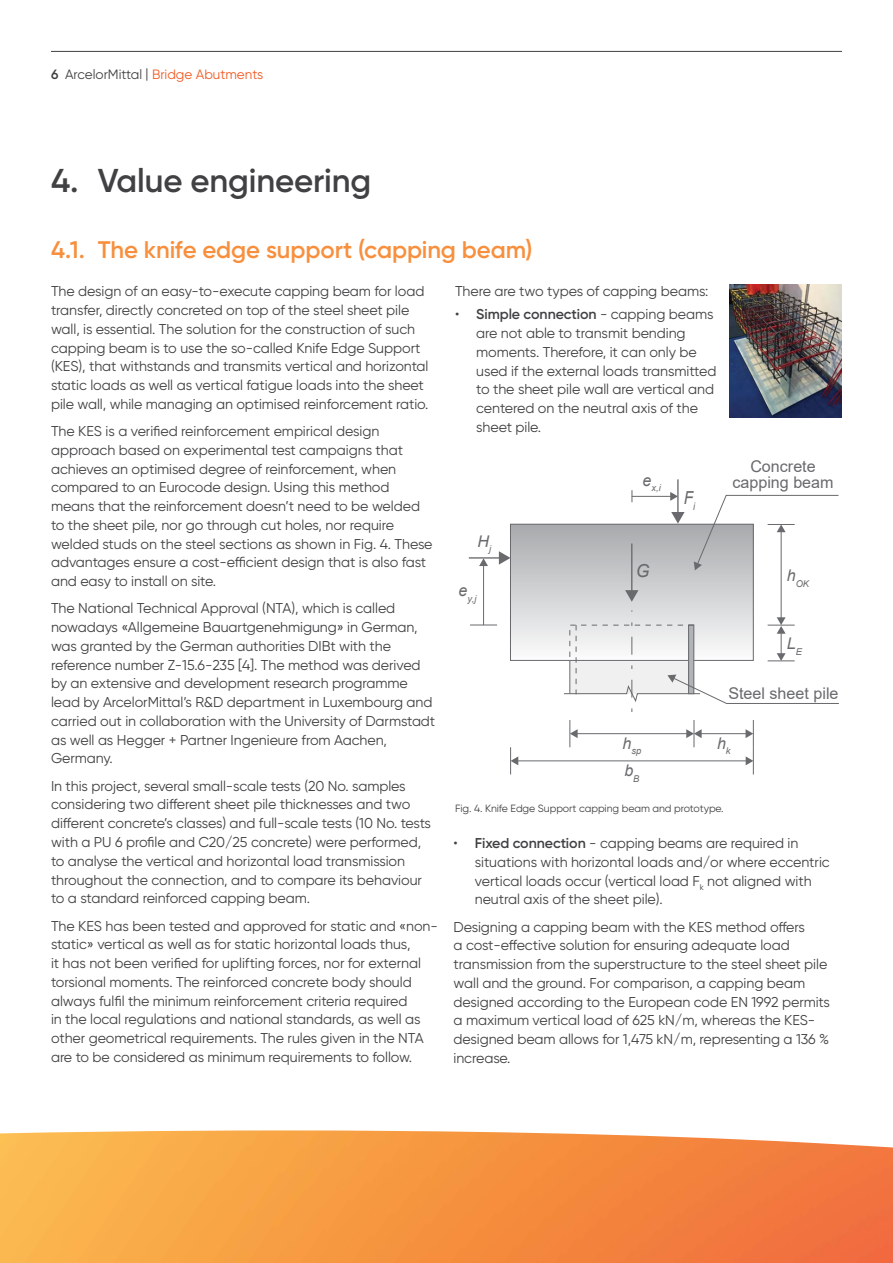
<style>
.page{position:relative;width:893px;height:1263px;background:#fff}
.page>*{position:absolute;margin:0;border:0;box-sizing:border-box;transform-origin:0 0}
.t1{font:600 33px "Gilroy";letter-spacing:-.005em;color:#414042}
.t2{font:600 24px "Gilroy";letter-spacing:-.005em;color:#f78f3d}
.t3{font:italic 17.85px "Arial";color:#696a6d;scale:.86 1}
.t4{font:italic 17.85px "Arial";color:#696a6d}
.t5{font:16.05px/16px "Arial";color:#696a6d;text-align:center}
.t6{font:italic 16.05px "Arial";color:#696a6d}
.t7{font:14.25px/18.8px "Gilroy";letter-spacing:-.005em;color:#414042}
.t8{font:13.5px "Gilroy";color:#f15a22}
.t9{font:10.5px "Gilroy";letter-spacing:-.005em;color:#414042}
.t10{font:italic 9.45px "Arial";color:#696a6d}
.s1{font-weight:600;color:#414042}
.s2{color:#414042}
.s3{font-weight:600}
</style>
<div class="page">
<hr style="left:51px;top:51px;width:791px;height:1px;background:#414042">
<img style="left:0;top:1130px;width:893px;height:133px">
<hr style="left:517px;top:760px;width:230px;height:1px;background:#696a6d">
<div style="left:510px;top:524px;width:243px;height:136px;background:linear-gradient(to bottom,#a7a9ac,#fbfbfb)"></div>
<div style="left:510px;top:524px;width:244px;height:137px;border:1px solid #696a6d"></div>
<hr style="left:576px;top:733px;width:112px;height:1px;background:#696a6d">
<svg style="left:569px;top:720px;width:9px;height:27px"></svg>
<svg style="left:510px;top:747px;width:8px;height:27px"></svg>
<hr style="left:700px;top:733px;width:47px;height:1px;background:#696a6d">
<svg style="left:686px;top:720px;width:16px;height:27px"></svg>
<svg style="left:746px;top:720px;width:8px;height:54px"></svg>
<hr style="left:781px;top:531px;width:1px;height:88px;background:#696a6d">
<hr style="left:483px;top:565px;width:1px;height:60px;background:#696a6d">
<svg style="left:479px;top:559px;width:9px;height:7px"></svg>
<svg style="left:470px;top:624px;width:27px;height:1px"></svg>
<hr style="left:677px;top:479px;width:2px;height:35px;background:#696a6d">
<svg style="left:671px;top:512px;width:14px;height:12px"></svg>
<hr style="left:631px;top:543px;width:1px;height:49px;background:#696a6d">
<svg style="left:625px;top:590px;width:13px;height:12px"></svg>
<svg style="left:631px;top:490px;width:1px;height:12px"></svg>
<hr style="left:632px;top:496px;width:39px;height:1px;background:#696a6d">
<svg style="left:670px;top:492px;width:8px;height:9px"></svg>
<svg style="left:694px;top:494px;width:145px;height:76px"></svg>
<hr style="left:469px;top:557px;width:32px;height:2px;background:#696a6d">
<svg style="left:499px;top:551px;width:11px;height:14px"></svg>
<svg style="left:563px;top:610px;width:276px;height:102px"></svg>
<img style="left:730px;top:285px;width:112px;height:133px">
<p class="t8" style="left:51px;top:66px;width:214px"><span class="s1">6</span> <span class="s2">ArcelorMittal |</span> Bridge Abutments</p>
<h1 class="t1" style="left:51px;top:160px;width:322px">4. Value engineering</h1>
<h2 class="t2" style="left:51px;top:235px;width:483px">4.1. The knife edge support (capping beam)</h2>
<p class="t7" style="left:51px;top:282px;width:379px">The design of an easy-to-execute capping beam for load transfer, directly concreted on top of the steel sheet pile wall, is essential. The solution for the construction of such capping beam is to use the so-called Knife Edge Support (KES), that withstands and transmits vertical and horizontal static loads as well as vertical fatigue loads into the sheet pile wall, while managing an optimised reinforcement ratio.</p>
<p class="t7" style="left:51px;top:422px;width:383px">The KES is a verified reinforcement empirical design approach based on experimental test campaigns that achieves an optimised degree of reinforcement, when compared to an Eurocode design. Using this method means that the reinforcement doesn’t need to be welded to the sheet pile, nor go through cut holes, nor require welded studs on the steel sections as shown in Fig. 4. These advantages ensure a cost-efficient design that is also fast and easy to install on site.</p>
<p class="t7" style="left:51px;top:599px;width:386px">The National Technical Approval (NTA), which is called nowadays «AlIgemeine Bauartgenehmigung» in German, was granted by the German authorities DIBt with the reference number Z-15.6-235 [4]. The method was derived by an extensive and development research programme lead by ArcelorMittal’s R&amp;D department in Luxembourg and carried out in collaboration with the University of Darmstadt as well as Hegger + Partner Ingenieure from Aachen, Germany.</p>
<p class="t7" style="left:51px;top:776px;width:381px">In this project, several small-scale tests (20 No. samples considering two different sheet pile thicknesses and two different concrete’s classes) and full-scale tests (10 No. tests with a PU 6 profile and C20/25 concrete) were performed, to analyse the vertical and horizontal load transmission throughout the connection, and to compare its behaviour to a standard reinforced capping beam.</p>
<p class="t7" style="left:51px;top:916px;width:388px">The KES has been tested and approved for static and «non&shy;static» vertical as well as for static horizontal loads thus,<br>it has not been verified for uplifting forces, nor for external torsional moments. The reinforced concrete body should always fulfil the minimum reinforcement criteria required<br>in the local regulations and national standards, as well as other geometrical requirements. The rules given in the NTA are to be considered as minimum requirements to follow.</p>
<p class="t7" style="left:455px;top:282px;width:255px">There are two types of capping beams:</p>
<p class="t7" style="left:476px;top:305px;width:242px;text-indent:-21px">• <span class="s3">Simple connection</span> - capping beams are not able to transmit bending moments. Therefore, it can only be used if the external loads transmitted to the sheet pile wall are vertical and centered on the neutral axis of the sheet pile.</p>
<p class="t5" style="left:732px;top:459px;width:103px">Concrete capping beam</p>
<p class="t10" style="left:643px;top:482px;width:20px"><sup>e</sup>x,i</p>
<p class="t3" style="left:684px;top:486px;width:15px">F<sub>i</sub></p>
<p class="t6" style="left:477px;top:531px;width:15px">H<sub>j</sub></p>
<p class="t4" style="left:636px;top:559px;width:15px">G</p>
<p class="t10" style="left:787px;top:577px;width:24px"><sup>h</sup>OK</p>
<p class="t10" style="left:458px;top:592px;width:20px"><sup>e</sup>y,j</p>
<p class="t6" style="left:787px;top:633px;width:17px">L<sub>E</sub></p>
<p class="t5" style="left:728px;top:685px;width:112px">Steel sheet pile</p>
<p class="t6" style="left:717px;top:733px;width:15px">h<sub>k</sub></p>
<p class="t10" style="left:623px;top:745px;width:20px"><sup>h</sup>sp</p>
<p class="t6" style="left:624px;top:760px;width:17px">b<sub>B</sub></p>
<p class="t9" style="left:455px;top:802px;width:270px">Fig. 4. Knife Edge Support capping beam and prototype.</p>
<p class="t7" style="left:475px;top:834px;width:356px;text-indent:-21px">• <span class="s3">Fixed connection</span> - capping beams are required in situations with horizontal loads and/or where eccentric vertical loads occur (vertical load F<sub>k</sub> not aligned with neutral axis of the sheet pile).</p>
<p class="t7" style="left:454px;top:917px;width:378px">Designing a capping beam with the KES method offers<br>a cost-effective solution for ensuring adequate load transmission from the superstructure to the steel sheet pile wall and the ground. For comparison, a capping beam designed according to the European code EN 1992 permits a maximum vertical load of 625 kN/m, whereas the KES&shy;designed beam allows for 1,475 kN/m, representing a 136 % increase.</p>
</div>
